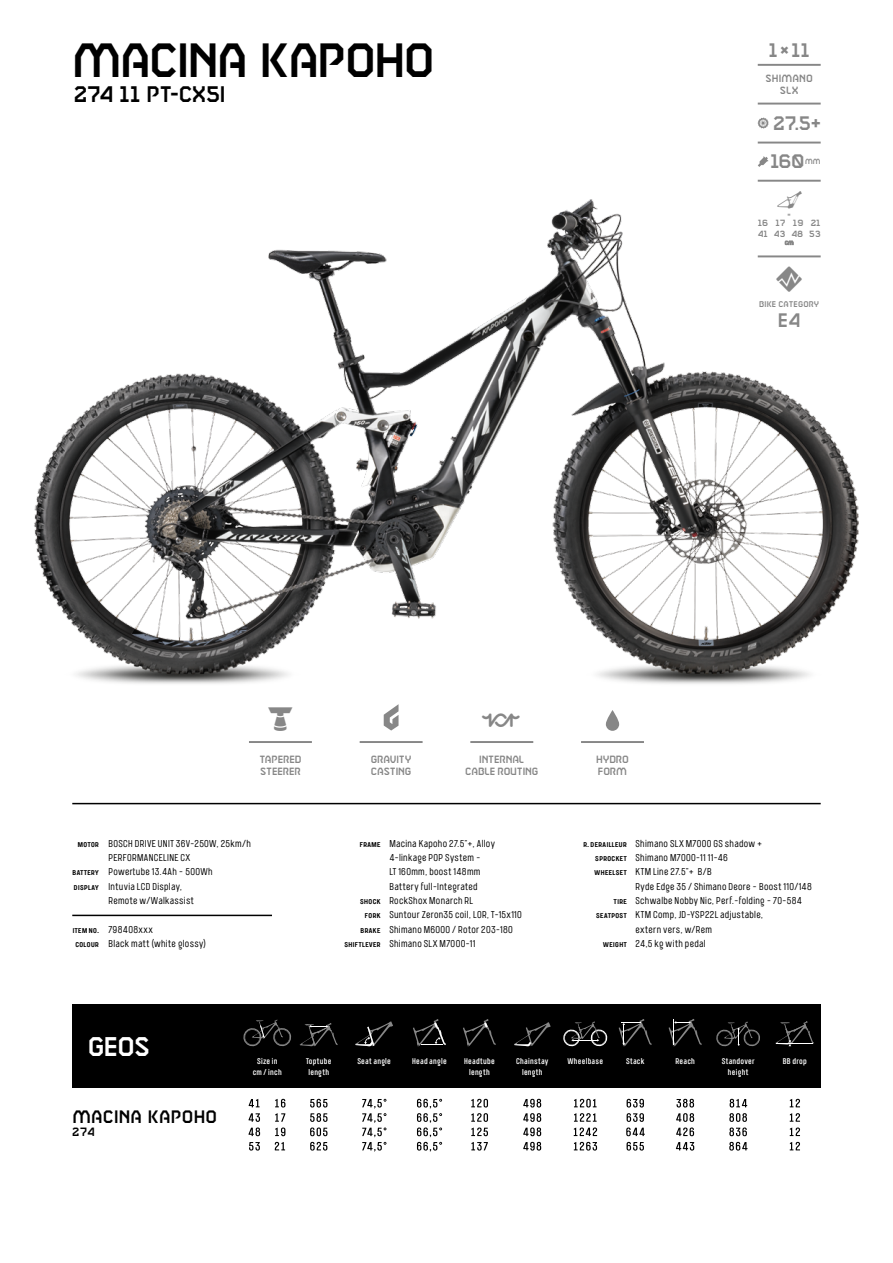
<style>
.page{position:relative;width:893px;height:1263px;background:#fff}
.page>*{position:absolute;margin:0;border:0;box-sizing:border-box;transform-origin:0 0}
.t1{font:48px "Coach";letter-spacing:-.03em;color:#000}
.t2{font:27px "Coach";color:#fff}
.t3{font:22.5px "Coach";letter-spacing:-.025em;color:#000}
.t4{font:22.5px "KTM Icons 2018";color:#878787}
.t5{font:19.5px "Coach";letter-spacing:-.025em;color:#878787}
.t6{font:18px "Coach";letter-spacing:.01em;color:#000}
.t7{font:18px "KTM Icons 2018";color:#878787}
.t8{font:12px "Coach";color:#000}
.t9{font:10.5px/12px "Coach";letter-spacing:-.015em;color:#878787}
.t10{font:10.5px/12px "Coach";letter-spacing:.01em;color:#878787;text-align:center}
.t11{font:9.9px/14.4px "Port Condensed";letter-spacing:.03em;color:#000}
.t12{font:500 9px/14.4px "Port Condensed";letter-spacing:-.02em;color:#000}
.t13{font:9px/10.5px "Coach";color:#878787}
.t14{font:500 8.25px/10.5px "Port Condensed";letter-spacing:.025em;color:#fff;text-align:center}
.t15{font:8.25px "Coach";letter-spacing:.015em;color:#878787}
.t16{font:7.5px "Coach";color:#878787}
</style>
<div class="page">
<hr style="left:73px;top:803px;width:747px;height:1px;background:#000">
<img style="left:34px;top:102px;width:825px;height:620px">
<hr style="left:73px;top:915px;width:198px;height:1px;background:#000">
<svg style="left:758px;top:156px;width:10px;height:11px"></svg>
<hr style="left:758px;top:64px;width:63px;height:2px;background:#878787">
<svg style="left:785px;top:241px;width:8px;height:4px"></svg>
<hr style="left:758px;top:180px;width:63px;height:2px;background:#878787">
<hr style="left:758px;top:142px;width:63px;height:2px;background:#878787">
<hr style="left:758px;top:103px;width:63px;height:2px;background:#878787">
<svg style="left:758px;top:118px;width:10px;height:10px"></svg>
<hr style="left:758px;top:255px;width:63px;height:2px;background:#878787">
<hr style="left:249px;top:741px;width:63px;height:2px;background:#878787">
<svg style="left:606px;top:710px;width:13px;height:21px"></svg>
<hr style="left:581px;top:741px;width:63px;height:2px;background:#878787">
<svg style="left:384px;top:704px;width:15px;height:26px"></svg>
<hr style="left:360px;top:741px;width:63px;height:2px;background:#878787">
<hr style="left:470px;top:741px;width:63px;height:2px;background:#878787">
<div style="left:72px;top:1004px;width:749px;height:84px;background:#000"></div>
<svg style="left:243px;top:1019px;width:49px;height:28px"></svg>
<svg style="left:300px;top:1023px;width:38px;height:23px"></svg>
<svg style="left:355px;top:1021px;width:38px;height:25px"></svg>
<svg style="left:413px;top:1019px;width:33px;height:27px"></svg>
<svg style="left:463px;top:1019px;width:33px;height:27px"></svg>
<svg style="left:563px;top:1021px;width:45px;height:26px"></svg>
<svg style="left:619px;top:1019px;width:33px;height:27px"></svg>
<svg style="left:669px;top:1019px;width:33px;height:27px"></svg>
<svg style="left:514px;top:1022px;width:37px;height:24px"></svg>
<svg style="left:716px;top:1022px;width:44px;height:25px"></svg>
<svg style="left:775px;top:1021px;width:39px;height:25px"></svg>
<svg style="left:249px;top:1142px;width:11px;height:8px"></svg>
<svg style="left:248px;top:1113px;width:12px;height:23px"></svg>
<svg style="left:249px;top:1099px;width:11px;height:8px"></svg>
<svg style="left:274px;top:1142px;width:11px;height:8px"></svg>
<svg style="left:275px;top:1113px;width:10px;height:23px"></svg>
<svg style="left:275px;top:1099px;width:10px;height:8px"></svg>
<svg style="left:471px;top:1142px;width:17px;height:8px"></svg>
<svg style="left:471px;top:1113px;width:17px;height:23px"></svg>
<svg style="left:471px;top:1099px;width:17px;height:8px"></svg>
<svg style="left:574px;top:1142px;width:23px;height:8px"></svg>
<svg style="left:574px;top:1113px;width:23px;height:23px"></svg>
<svg style="left:574px;top:1099px;width:23px;height:8px"></svg>
<svg style="left:627px;top:1142px;width:17px;height:8px"></svg>
<svg style="left:626px;top:1113px;width:19px;height:23px"></svg>
<svg style="left:627px;top:1099px;width:17px;height:8px"></svg>
<svg style="left:676px;top:1142px;width:18px;height:8px"></svg>
<svg style="left:676px;top:1113px;width:18px;height:23px"></svg>
<svg style="left:677px;top:1099px;width:17px;height:8px"></svg>
<svg style="left:523px;top:1142px;width:18px;height:8px"></svg>
<svg style="left:523px;top:1113px;width:18px;height:23px"></svg>
<svg style="left:523px;top:1099px;width:18px;height:8px"></svg>
<svg style="left:729px;top:1142px;width:18px;height:8px"></svg>
<svg style="left:729px;top:1113px;width:18px;height:23px"></svg>
<svg style="left:730px;top:1099px;width:17px;height:8px"></svg>
<svg style="left:790px;top:1142px;width:10px;height:8px"></svg>
<svg style="left:790px;top:1113px;width:10px;height:23px"></svg>
<svg style="left:790px;top:1099px;width:10px;height:8px"></svg>
<svg style="left:310px;top:1142px;width:17px;height:8px"></svg>
<svg style="left:310px;top:1113px;width:17px;height:23px"></svg>
<svg style="left:310px;top:1099px;width:17px;height:8px"></svg>
<svg style="left:362px;top:1099px;width:24px;height:52px"></svg>
<svg style="left:417px;top:1099px;width:25px;height:52px"></svg>
<svg style="left:777px;top:191px;width:25px;height:18px"></svg>
<h1 class="t1" style="left:72px;top:33px;width:364px">MACINA KAPOHO</h1>
<h3 class="t3" style="left:74px;top:82px;width:153px">274 11 PT-CX5I</h3>
<h3 class="t5" style="left:768px;top:39px;width:43px">1×11</h3>
<p class="t10" style="left:765px;top:73px;width:49px">SHIMANO<br>SLX</p>
<h3 class="t5" style="left:773px;top:112px;width:49px">27.5+</h3>
<h3 class="t5" style="left:770px;top:151px;width:36px">160</h3>
<p class="t16" style="left:805px;top:157px;width:17px">mm</p>
<p class="t16" style="left:788px;top:213px;width:5px">"</p>
<p class="t13" style="left:758px;top:219px;width:64px">16 17 19 21<br>41 43 48 53</p>
<h3 class="t4" style="left:762px;top:266px;width:55px">Î</h3>
<p class="t15" style="left:759px;top:299px;width:62px">BIKE CATEGORY</p>
<h3 class="t5" style="left:778px;top:309px;width:24px">E4</h3>
<h3 class="t7" style="left:259px;top:707px;width:45px">)</h3>
<p class="t9" style="left:259px;top:754px;width:44px">TAPERED<br>STEERER</p>
<p class="t12" style="left:77px;top:836px;width:23px">Motor</p>
<p class="t12" style="left:72px;top:865px;width:28px">Battery<br>Display</p>
<p class="t12" style="left:72px;top:922px;width:28px">ITEM No.<br>COLOUR</p>
<p class="t11" style="left:108px;top:836px;width:144px">BOSCH DRIVE UNIT 36V-250W, 25km/h<br>PERFORMANCELINE CX<br>Powertube 13.4Ah - 500Wh<br>Intuvia LCD Display,<br>Remote w/Walkassist</p>
<p class="t11" style="left:108px;top:922px;width:99px">798408xxx<br>Black matt (white glossy)</p>
<h2 class="t2" style="left:88px;top:1031px;width:64px">GEOS</h2>
<p class="t9" style="left:371px;top:754px;width:42px">GRAVITY<br>CASTING</p>
<h3 class="t4" style="left:475px;top:707px;width:55px">!</h3>
<p class="t9" style="left:465px;top:754px;width:75px;text-align:center">INTERNAL<br>CABLE ROUTING</p>
<p class="t12" style="left:359px;top:836px;width:23px">Frame</p>
<p class="t12" style="left:344px;top:893px;width:38px;text-align:right">SHOCK<br>Fork<br>Brake<br>Sh iftlever</p>
<p class="t11" style="left:389px;top:836px;width:134px">Macina Kapoho 27.5"+, Alloy<br>4-linkage POP System -<br>LT 160mm, boost 148mm<br>Battery full-Integrated<br>RockShox Monarch RL<br>Suntour Zeron35 coil, LOR, T-15x110<br>Shimano M6000 / Rotor 203-180<br>Shimano SLX M7000-11</p>
<p class="t9" style="left:596px;top:754px;width:34px">HYDRO<br>FORM</p>
<p class="t12" style="left:594px;top:836px;width:34px;text-align:justify;text-indent:-11px">R. Derailleur Sprocket Wheelset</p>
<p class="t12" style="left:596px;top:893px;width:33px;text-align:right">Tire<br>Seatpost</p>
<p class="t12" style="left:603px;top:936px;width:25px">WEIGHT</p>
<p class="t11" style="left:635px;top:836px;width:178px">Shimano SLX M7000 GS shadow +<br>Shimano M7000-11 11-46<br>KTM Line 27.5"+ B/B<br>Ryde Edge 35 / Shimano Deore - Boost 110/148<br>Schwalbe Nobby Nic, Perf.-folding - 70-584<br>KTM Comp, JD-YSP22L adjustable,<br>extern vers, w/Rem<br>24,5 kg with pedal</p>
<h3 class="t6" style="left:72px;top:1107px;width:146px">MACINA KAPOHO</h3>
<p class="t8" style="left:72px;top:1125px;width:24px">274</p>
<p class="t14" style="left:253px;top:1056px;width:31px">Size in cm / inch</p>
<p class="t14" style="left:306px;top:1056px;width:27px;text-align:left">Toptube length</p>
<p class="t14" style="left:357px;top:1056px;width:35px">Seat angle</p>
<p class="t14" style="left:412px;top:1056px;width:36px">Head angle</p>
<p class="t14" style="left:464px;top:1056px;width:32px">Headtube length</p>
<p class="t14" style="left:516px;top:1056px;width:34px">Chainstay</p>
<p class="t14" style="left:567px;top:1056px;width:37px">Wheelbase</p>
<p class="t14" style="left:626px;top:1056px;width:20px">Stack</p>
<p class="t14" style="left:675px;top:1056px;width:21px">Reach</p>
<p class="t14" style="left:522px;top:1066px;width:22px">length</p>
<p class="t14" style="left:722px;top:1056px;width:35px">Standover height</p>
<p class="t14" style="left:783px;top:1056px;width:26px">BB drop</p>
</div>
